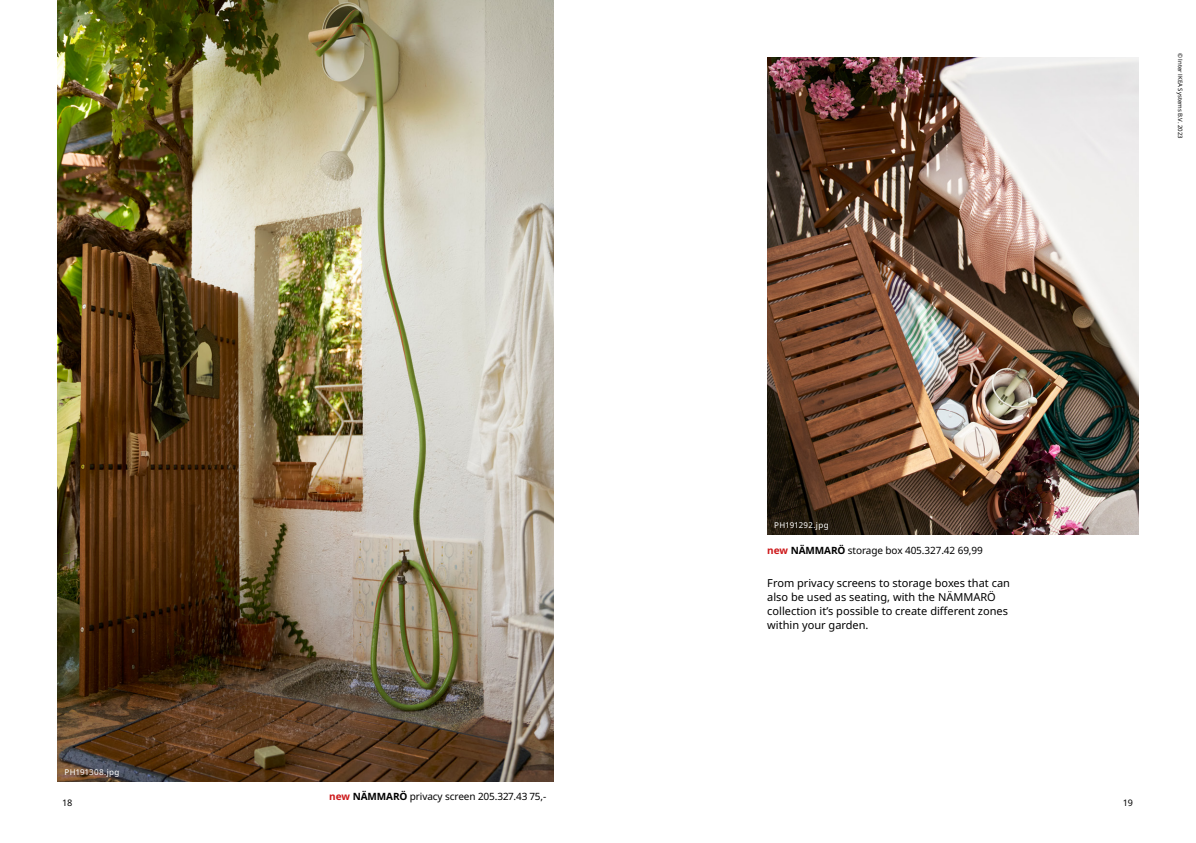
<style>
.page{position:relative;width:1196px;height:843px;background:#fff}
.page>*{position:absolute;margin:0;border:0;box-sizing:border-box;transform-origin:0 0}
.body_copy{font:11px/14px "Noto IKEA Latin";color:#000}
.product_specs{font:10px "Noto IKEA Latin";letter-spacing:-.01em;color:#000}
.t1{font:9px "Noto IKEA Latin";color:#000}
.Body_Text_1{font:8px "Noto IKEA Latin";letter-spacing:.05em;color:#fff}
.t2{font:6px "Noto IKEA Latin";color:#000}
.s1{font-weight:700;color:#cd1719}
.s2{font-weight:700}
</style>
<div class="page">
<img style="left:58px;top:0;width:495px;height:781px">
<img style="left:767px;top:58px;width:371px;height:476px">
<p class="t2" style="left:1184px;top:53px;width:87px;rotate:90deg">© Inter IKEA Systems B.V. 2023</p>
<p class="Body_Text_1" style="left:774px;top:519px;width:56px">PH191292.jpg</p>
<p class="Body_Text_1" style="left:65px;top:766px;width:56px">PH191308.jpg</p>
<p class="product_specs" style="left:767px;top:543px;width:217px"><span class="s1">new</span> <span class="s2">NÄMMARÖ</span> storage box 405.327.42 69,99</p>
<p class="body_copy" style="left:767px;top:576px;width:244px">From privacy screens to storage boxes that can also be used as seating, with the NÄMMARÖ collection it’s possible to create different zones within your garden.</p>
<p class="product_specs" style="left:329px;top:788px;width:218px"><span class="s1">new</span> <span class="s2">NÄMMARÖ</span> privacy screen 205.327.43 75,-</p>
<p class="t1" style="left:63px;top:796px;width:11px">18</p>
<p class="t1" style="left:1123px;top:796px;width:11px">19</p>
</div>
